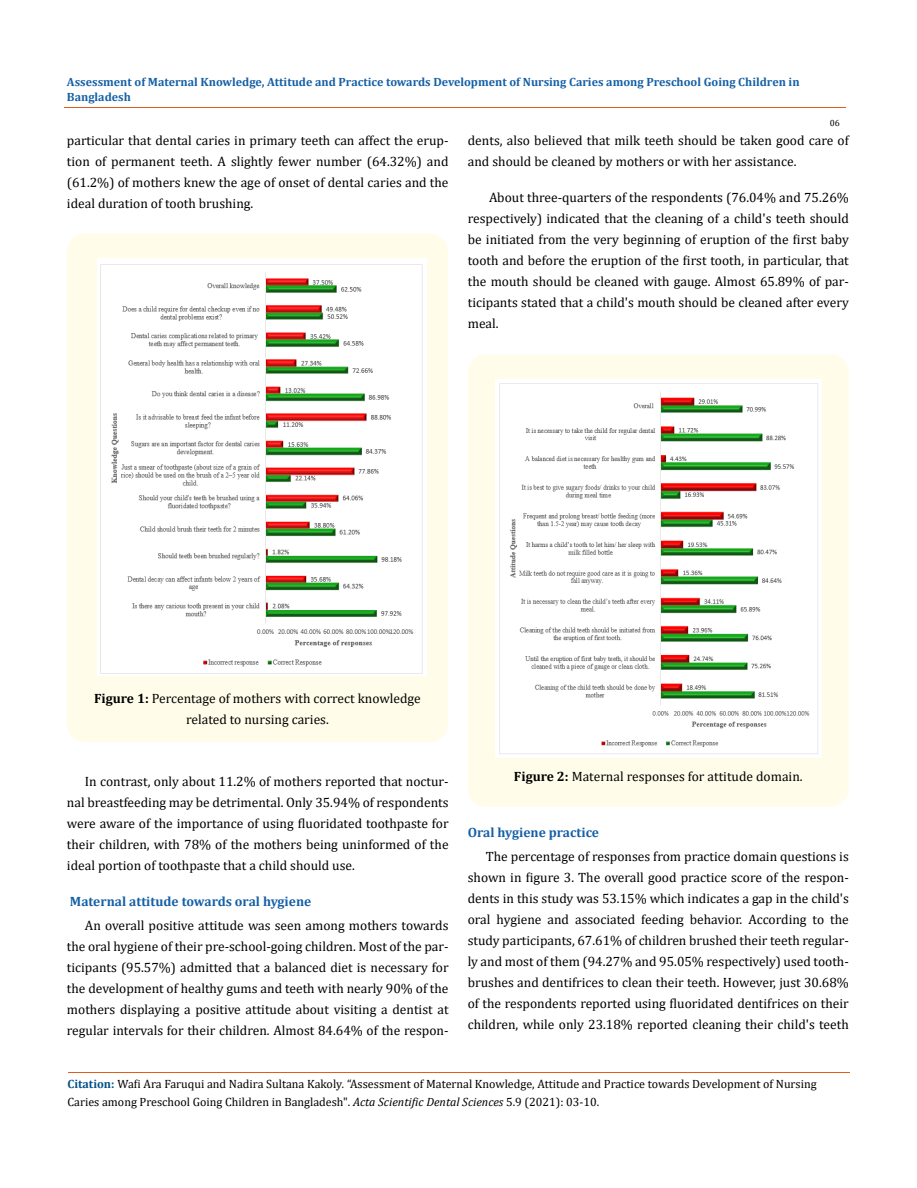
<style>
.page{position:relative;width:917px;height:1188px;background:#fff}
.page>*{position:absolute;margin:0;border:0;box-sizing:border-box;transform-origin:0 0}
.t1{font:13.5px/21px "Cambria";color:#000;text-align:justify}
.t2{font:700 13.5px "Cambria";color:#1560a6}
.t3{font:12px/18px "Cambria";color:#000}
.t4{font:700 12px/15px "Cambria";color:#1560a6}
.t5{font:9px "Cambria";color:#000}
.s1{font-weight:700}
.s2{font-weight:700;color:#035089}
.s3{font-style:italic}
</style>
<div class="page">
<div style="left:67px;top:234px;width:381px;height:508px;background:#fffde9;border-radius:18px"></div>
<img style="left:98px;top:258px;width:328px;height:418px">
<div style="left:468px;top:354px;width:380px;height:453px;background:#fffde9;border-radius:18px"></div>
<img style="left:495px;top:379px;width:326px;height:378px">
<hr style="left:64px;top:108px;width:781px;height:1px;background:#e05d1a">
<hr style="left:68px;top:1072px;width:781px;height:1px;background:#e05d1a">
<p class="t4" style="left:67px;top:74px;width:734px">Assessment of Maternal Knowledge, Attitude and Practice towards Development of Nursing Caries among Preschool Going Children in<br>Bangladesh</p>
<p class="t5" style="left:829px;top:118px;width:11px">06</p>
<p class="t1" style="left:67px;top:130px;width:383px">particular that dental caries in primary teeth can affect the erup&shy;tion of permanent teeth. A slightly fewer number (64.32%) and (61.2%) of mothers knew the age of onset of dental caries and the ideal duration of tooth brushing.</p>
<p class="t1" style="left:468px;top:130px;width:382px">dents, also believed that milk teeth should be taken good care of and should be cleaned by mothers or with her assistance.</p>
<p class="t1" style="left:468px;top:187px;width:382px;text-indent:21px">About three-quarters of the respondents (76.04% and 75.26% respectively) indicated that the cleaning of a child's teeth should be initiated from the very beginning of eruption of the first baby tooth and before the eruption of the first tooth, in particular, that the mouth should be cleaned with gauge. Almost 65.89% of par&shy;ticipants stated that a child's mouth should be cleaned after every meal.</p>
<p class="t1" style="left:94px;top:688px;width:328px;text-align:center"><span class="s1">Figure 1:</span> Percentage of mothers with correct knowledge related to nursing caries.</p>
<p class="t1" style="left:67px;top:771px;width:383px;text-indent:18px">In contrast, only about 11.2% of mothers reported that noctur&shy;nal breastfeeding may be detrimental. Only 35.94% of respondents were aware of the importance of using fluoridated toothpaste for their children, with 78% of the mothers being uninformed of the ideal portion of toothpaste that a child should use.</p>
<p class="t2" style="left:70px;top:892px;width:243px">Maternal attitude towards oral hygiene</p>
<p class="t1" style="left:67px;top:915px;width:383px;text-indent:18px">An overall positive attitude was seen among mothers towards the oral hygiene of their pre-school-going children. Most of the par&shy;ticipants (95.57%) admitted that a balanced diet is necessary for the development of healthy gums and teeth with nearly 90% of the mothers displaying a positive attitude about visiting a dentist at regular intervals for their children. Almost 84.64% of the respon-</p>
<p class="t1" style="left:514px;top:766px;width:290px"><span class="s1">Figure 2:</span> Maternal responses for attitude domain.</p>
<p class="t2" style="left:468px;top:823px;width:133px">Oral hygiene practice</p>
<p class="t1" style="left:468px;top:846px;width:382px;text-indent:18px">The percentage of responses from practice domain questions is shown in figure 3. The overall good practice score of the respon&shy;dents in this study was 53.15% which indicates a gap in the child's oral hygiene and associated feeding behavior. According to the study participants, 67.61% of children brushed their teeth regular&shy;ly and most of them (94.27% and 95.05% respectively) used tooth&shy;brushes and dentifrices to clean their teeth. However, just 30.68% of the respondents reported using fluoridated dentifrices on their children, while only 23.18% reported cleaning their child's teeth</p>
<p class="t3" style="left:68px;top:1075px;width:750px"><span class="s2">Citation:</span> Wafi Ara Faruqui and Nadira Sultana Kakoly<span class="s3">.</span> “Assessment of Maternal Knowledge, Attitude and Practice towards Development of Nursing<br>Caries among Preschool Going Children in Bangladesh". <span class="s3">Acta Scientific Dental Sciences</span> 5.9 (2021): 03-10.</p>
</div>
